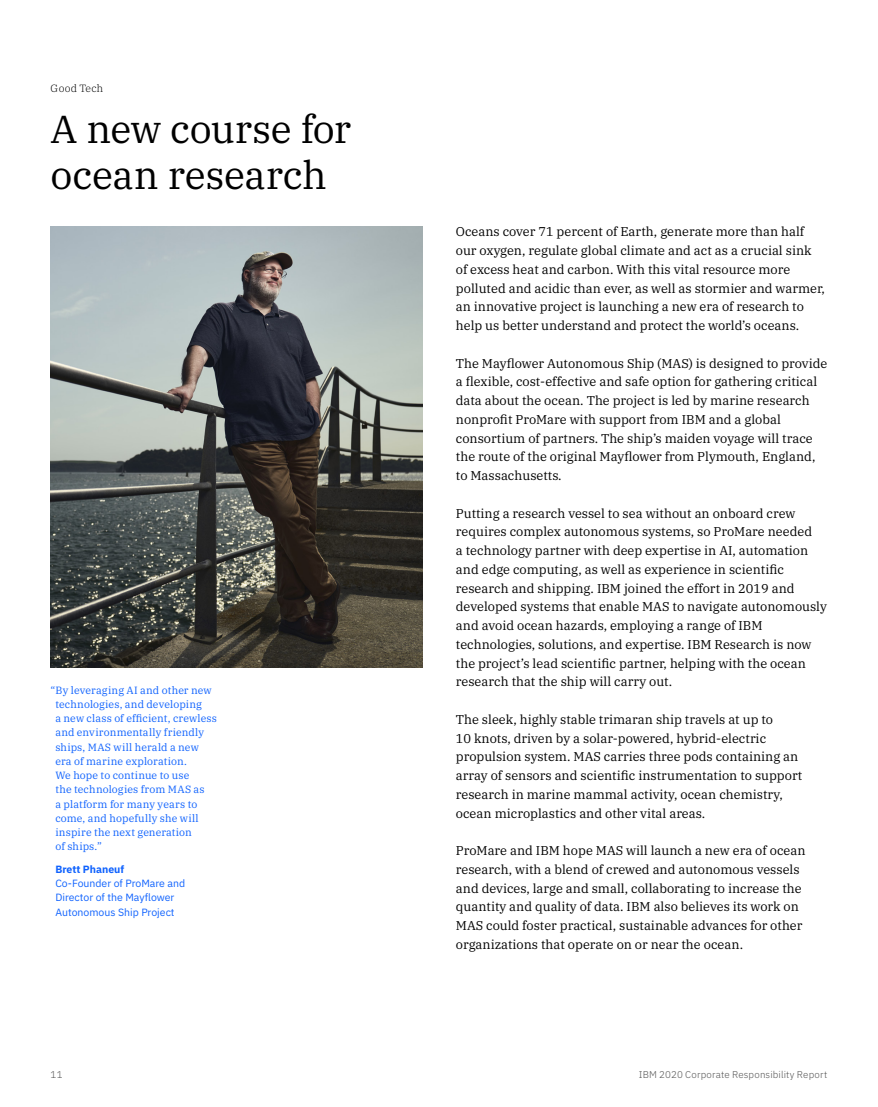
<style>
.page{position:relative;width:878px;height:1107px;background:#fff}
.page>*{position:absolute;margin:0;border:0;box-sizing:border-box;transform-origin:0 0}
.t1{font:39px/47px "IBM Plex Serif";letter-spacing:-.01em;color:#000}
.t2{font:12.75px/18.8px "IBM Plex Serif";color:#000}
.t3{font:10.5px/14.2px "IBM Plex Serif";letter-spacing:.01em;color:#0f62fe}
.t4{font:10.5px/14.2px "IBM Plex Sans";color:#0f62fe}
.t5{font:700 10.5px "IBM Plex Sans";color:#0f62fe}
.t6{font:300 10.5px "IBM Plex Serif";letter-spacing:.025em;color:#000}
.t7{font:300 9.75px "IBM Plex Sans";letter-spacing:.015em;color:#525252}
</style>
<div class="page">
<img style="left:51px;top:227px;width:371px;height:441px">
<p class="t6" style="left:51px;top:80px;width:54px">Good Tech</p>
<h1 class="t1" style="left:51px;top:102px;width:302px">A new course for ocean research</h1>
<p class="t3" style="left:55px;top:682px;width:163px;text-indent:-5px">“By leveraging AI and other new technologies, and developing<br>a new class of efficient, crewless and environmentally friendly ships, MAS will herald a new era of marine exploration.<br>We hope to continue to use<br>the technologies from MAS as<br>a platform for many years to come, and hopefully she will inspire the next generation<br>of ships.”</p>
<p class="t5" style="left:55px;top:861px;width:70px">Brett Phaneuf</p>
<p class="t4" style="left:55px;top:875px;width:131px">Co-Founder of ProMare and<br>Director of the Mayflower<br>Autonomous Ship Project</p>
<p class="t2" style="left:456px;top:221px;width:370px">Oceans cover 71 percent of Earth, generate more than half our oxygen, regulate global climate and act as a crucial sink of excess heat and carbon. With this vital resource more polluted and acidic than ever, as well as stormier and warmer, an innovative project is launching a new era of research to help us better understand and protect the world’s oceans.</p>
<p class="t2" style="left:456px;top:353px;width:373px">The Mayflower Autonomous Ship (MAS) is designed to provide a flexible, cost-effective and safe option for gathering critical data about the ocean. The project is led by marine research nonprofit ProMare with support from IBM and a global consortium of partners. The ship’s maiden voyage will trace the route of the original Mayflower from Plymouth, England, to Massachusetts.</p>
<p class="t2" style="left:456px;top:503px;width:372px">Putting a research vessel to sea without an onboard crew requires complex autonomous systems, so ProMare needed<br>a technology partner with deep expertise in AI, automation and edge computing, as well as experience in scientific research and shipping. IBM joined the effort in 2019 and developed systems that enable MAS to navigate autonomously and avoid ocean hazards, employing a range of IBM technologies, solutions, and expertise. IBM Research is now the project’s lead scientific partner, helping with the ocean research that the ship will carry out.</p>
<p class="t2" style="left:456px;top:709px;width:348px">The sleek, highly stable trimaran ship travels at up to<br>10 knots, driven by a solar-powered, hybrid-electric propulsion system. MAS carries three pods containing an array of sensors and scientific instrumentation to support research in marine mammal activity, ocean chemistry, ocean microplastics and other vital areas.</p>
<p class="t2" style="left:456px;top:840px;width:351px">ProMare and IBM hope MAS will launch a new era of ocean research, with a blend of crewed and autonomous vessels and devices, large and small, collaborating to increase the quantity and quality of data. IBM also believes its work on MAS could foster practical, sustainable advances for other organizations that operate on or near the ocean.</p>
<p class="t7" style="left:51px;top:1067px;width:13px">11</p>
<p class="t7" style="left:638px;top:1067px;width:190px">IBM 2020 Corporate Responsibility Report</p>
</div>
